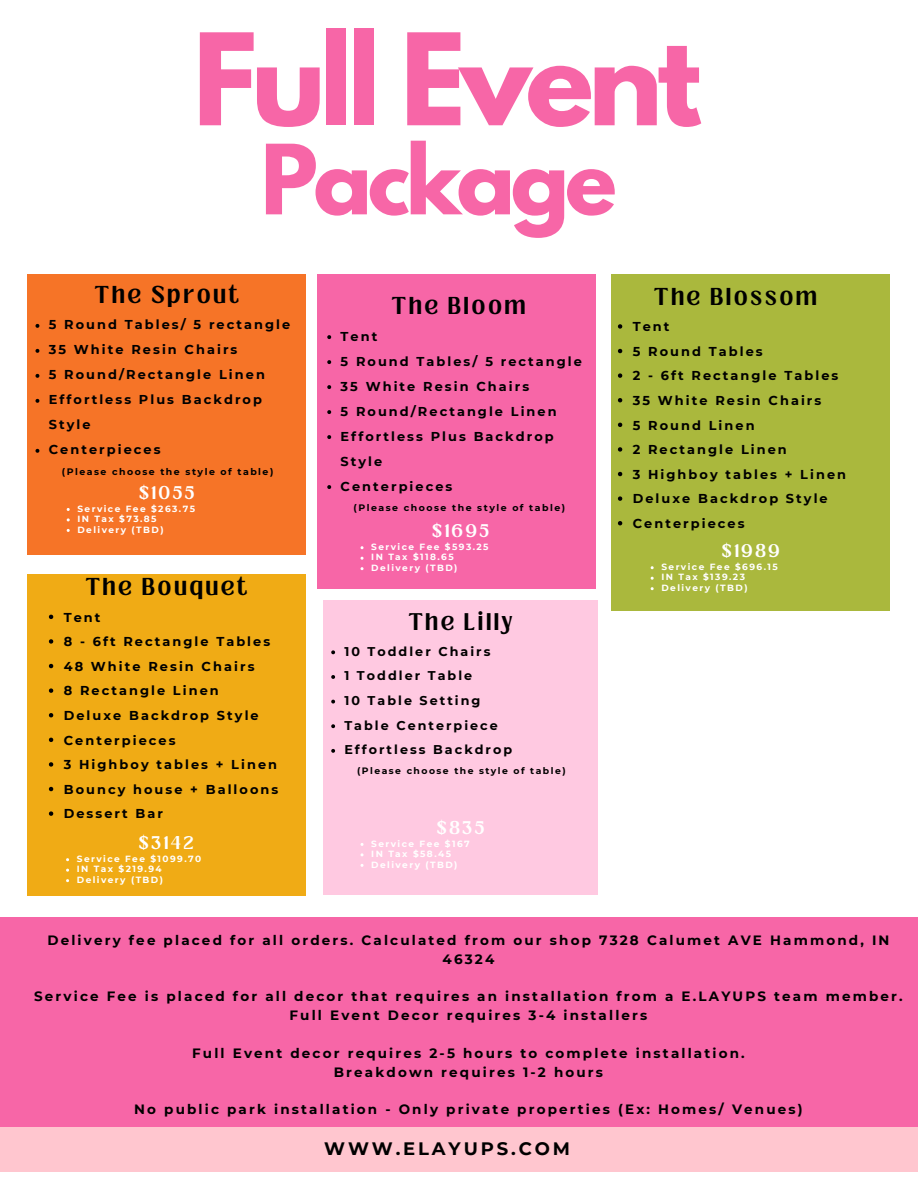
<style>
.page{position:relative;width:918px;height:1188px;background:#fff}
.page>*{position:absolute;margin:0;border:0;box-sizing:border-box;transform-origin:0 0}
.t1{font:700 112.65px "League Spartan";letter-spacing:-.05em;color:#f766a7}
.t2{font:700 85.65px "League Spartan";letter-spacing:-.05em;color:#f766a7}
.t3{font:700 18.75px "Loubag";letter-spacing:.16em;color:#000}
.t4{font:700 18.45px "Loubag";letter-spacing:.16em;color:#000}
.t5{font:700 18px "Montserrat";letter-spacing:.16em;color:#000}
.t6{font:700 13.95px "Loubag";letter-spacing:.16em;color:#fff}
.t7{font:700 13.5px/19.2px "Montserrat";letter-spacing:.16em;color:#000;text-align:center}
.t8{font:700 12.9px/25px "Montserrat";letter-spacing:.16em;color:#000}
.t9{font:700 12.75px "Montserrat";letter-spacing:.16em;color:#000}
.t10{font:700 9.3px "Montserrat";letter-spacing:.16em;color:#000}
.t11{font:700 9px "Montserrat";letter-spacing:.16em;color:#fff}
</style>
<div class="page">
<div style="left:0;top:918px;width:918px;height:209px;background:#f766a7"></div>
<div style="left:0;top:1127px;width:918px;height:45px;background:#ffc6cf"></div>
<div style="left:27px;top:274px;width:279px;height:281px;background:#f67427"></div>
<svg style="left:36px;top:324px;width:3px;height:4px"></svg>
<svg style="left:36px;top:349px;width:3px;height:4px"></svg>
<svg style="left:36px;top:374px;width:3px;height:4px"></svg>
<svg style="left:36px;top:399px;width:3px;height:4px"></svg>
<svg style="left:36px;top:449px;width:3px;height:4px"></svg>
<div style="left:611px;top:274px;width:279px;height:337px;background:#aab83d"></div>
<svg style="left:618px;top:324px;width:4px;height:5px"></svg>
<svg style="left:618px;top:349px;width:4px;height:4px"></svg>
<svg style="left:618px;top:373px;width:4px;height:5px"></svg>
<svg style="left:618px;top:398px;width:4px;height:4px"></svg>
<svg style="left:618px;top:423px;width:4px;height:4px"></svg>
<svg style="left:618px;top:447px;width:4px;height:5px"></svg>
<svg style="left:618px;top:472px;width:4px;height:4px"></svg>
<svg style="left:618px;top:496px;width:4px;height:5px"></svg>
<svg style="left:618px;top:521px;width:4px;height:4px"></svg>
<div style="left:27px;top:574px;width:279px;height:321px;background:#f0ab15"></div>
<svg style="left:49px;top:615px;width:4px;height:4px"></svg>
<svg style="left:49px;top:639px;width:4px;height:5px"></svg>
<svg style="left:49px;top:664px;width:4px;height:4px"></svg>
<svg style="left:49px;top:688px;width:4px;height:5px"></svg>
<svg style="left:49px;top:713px;width:4px;height:4px"></svg>
<svg style="left:49px;top:738px;width:4px;height:4px"></svg>
<svg style="left:49px;top:762px;width:4px;height:5px"></svg>
<svg style="left:49px;top:787px;width:4px;height:4px"></svg>
<svg style="left:49px;top:811px;width:4px;height:5px"></svg>
<div style="left:317px;top:274px;width:279px;height:315px;background:#f766a7"></div>
<svg style="left:327px;top:335px;width:4px;height:4px"></svg>
<svg style="left:327px;top:360px;width:4px;height:4px"></svg>
<svg style="left:327px;top:385px;width:4px;height:4px"></svg>
<svg style="left:327px;top:410px;width:4px;height:4px"></svg>
<svg style="left:327px;top:435px;width:4px;height:4px"></svg>
<svg style="left:327px;top:485px;width:4px;height:4px"></svg>
<div style="left:323px;top:601px;width:274px;height:294px;background:#ffc9e1"></div>
<svg style="left:331px;top:650px;width:4px;height:4px"></svg>
<svg style="left:331px;top:675px;width:4px;height:4px"></svg>
<svg style="left:331px;top:700px;width:4px;height:4px"></svg>
<svg style="left:331px;top:724px;width:4px;height:4px"></svg>
<svg style="left:331px;top:749px;width:4px;height:4px"></svg>
<h1 class="t1" style="left:193px;top:24px;width:510px">Full Event</h1>
<h5 class="t2" style="left:261px;top:137px;width:357px">Package</h5>
<p class="t3" style="left:95px;top:279px;width:145px">The Sprout</p>
<p class="t8" style="left:49px;top:312px;width:243px">5 Round Tables/ 5 rectangle</p>
<p class="t8" style="left:49px;top:337px;width:190px">35 White Resin Chairs</p>
<h4 class="t8" style="left:49px;top:362px;width:218px">5 Round/Rectangle Linen</h4>
<p class="t8" style="left:49px;top:387px;width:215px">Effortless Plus Backdrop<br>Style</p>
<p class="t8" style="left:49px;top:437px;width:113px">Centerpieces</p>
<p class="t10" style="left:62px;top:466px;width:213px">(Please choose the style of table)</p>
<p class="t3" style="left:392px;top:291px;width:135px">The Bloom</p>
<h4 class="t8" style="left:341px;top:323px;width:38px">Tent</h4>
<p class="t8" style="left:341px;top:348px;width:243px">5 Round Tables/ 5 rectangle</p>
<p class="t8" style="left:341px;top:373px;width:190px">35 White Resin Chairs</p>
<p class="t8" style="left:341px;top:398px;width:218px">5 Round/Rectangle Linen</p>
<p class="t8" style="left:341px;top:423px;width:215px">Effortless Plus Backdrop<br>Style</p>
<p class="t8" style="left:341px;top:473px;width:113px">Centerpieces</p>
<p class="t10" style="left:354px;top:502px;width:213px">(Please choose the style of table)</p>
<p class="t6" style="left:139px;top:482px;width:57px">$1055</p>
<h5 class="t11" style="left:77px;top:503px;width:119px">Service Fee $263.75</h5>
<p class="t11" style="left:77px;top:513px;width:81px">IN Tax $73.85</p>
<p class="t11" style="left:77px;top:524px;width:88px">Delivery (TBD)</p>
<p class="t6" style="left:432px;top:520px;width:58px">$1695</p>
<h4 class="t11" style="left:371px;top:541px;width:119px">Service Fee $593.25</h4>
<p class="t11" style="left:371px;top:552px;width:84px">IN Tax $118.65</p>
<p class="t11" style="left:371px;top:562px;width:88px">Delivery (TBD)</p>
<p class="t3" style="left:86px;top:572px;width:163px">The Bouquet</p>
<p class="t8" style="left:64px;top:605px;width:38px">Tent</p>
<p class="t8" style="left:64px;top:629px;width:208px">8 - 6ft Rectangle Tables</p>
<h5 class="t8" style="left:64px;top:654px;width:192px">48 White Resin Chairs</h5>
<p class="t8" style="left:64px;top:678px;width:157px">8 Rectangle Linen</p>
<p class="t8" style="left:64px;top:703px;width:196px">Deluxe Backdrop Style</p>
<p class="t8" style="left:64px;top:728px;width:113px">Centerpieces</p>
<h5 class="t8" style="left:64px;top:752px;width:215px">3 Highboy tables + Linen</h5>
<p class="t8" style="left:64px;top:777px;width:216px">Bouncy house + Balloons</p>
<p class="t8" style="left:64px;top:801px;width:101px">Dessert Bar</p>
<p class="t6" style="left:139px;top:832px;width:56px">$3142</p>
<p class="t11" style="left:77px;top:853px;width:126px">Service Fee $1099.70</p>
<p class="t11" style="left:77px;top:864px;width:86px">IN Tax $219.94</p>
<h5 class="t11" style="left:77px;top:874px;width:88px">Delivery (TBD)</h5>
<p class="t4" style="left:409px;top:607px;width:105px">The Lilly</p>
<h4 class="t9" style="left:344px;top:643px;width:148px">10 Toddler Chairs</h4>
<p class="t9" style="left:344px;top:668px;width:129px">1 Toddler Table</p>
<p class="t9" style="left:344px;top:693px;width:138px">10 Table Setting</p>
<p class="t9" style="left:344px;top:717px;width:155px">Table Centerpiece</p>
<p class="t9" style="left:344px;top:742px;width:169px">Effortless Backdrop</p>
<p class="t10" style="left:357px;top:765px;width:210px">(Please choose the style of table)</p>
<h5 class="t6" style="left:437px;top:817px;width:49px">$835</h5>
<h5 class="t11" style="left:371px;top:838px;width:100px">Service Fee $167</h5>
<h5 class="t11" style="left:371px;top:848px;width:81px">IN Tax $58.45</h5>
<h3 class="t11" style="left:371px;top:859px;width:88px">Delivery (TBD)</h3>
<p class="t3" style="left:654px;top:281px;width:164px">The Blossom</p>
<p class="t8" style="left:633px;top:314px;width:38px">Tent</p>
<p class="t8" style="left:633px;top:339px;width:131px">5 Round Tables</p>
<h4 class="t8" style="left:633px;top:363px;width:207px">2 - 6ft Rectangle Tables</h4>
<p class="t8" style="left:633px;top:388px;width:190px">35 White Resin Chairs</p>
<p class="t8" style="left:633px;top:413px;width:123px">5 Round Linen</p>
<p class="t8" style="left:633px;top:437px;width:156px">2 Rectangle Linen</p>
<p class="t8" style="left:633px;top:462px;width:215px">3 Highboy tables + Linen</p>
<p class="t8" style="left:633px;top:486px;width:196px">Deluxe Backdrop Style</p>
<p class="t8" style="left:633px;top:511px;width:113px">Centerpieces</p>
<p class="t6" style="left:722px;top:540px;width:59px">$1989</p>
<p class="t11" style="left:661px;top:561px;width:118px">Service Fee $696.15</p>
<p class="t11" style="left:661px;top:572px;width:85px">IN Tax $139.23</p>
<p class="t11" style="left:661px;top:582px;width:88px">Delivery (TBD)</p>
<p class="t7" style="left:47px;top:931px;width:844px">Delivery fee placed for all orders. Calculated from our shop 7328 Calumet AVE Hammond, IN<br>46324</p>
<h5 class="t7" style="left:34px;top:987px;width:870px">Service Fee is placed for all decor that requires an installation from a E.LAYUPS team member.<br>Full Event Decor requires 3-4 installers</h5>
<p class="t7" style="left:192px;top:1043px;width:554px">Full Event decor requires 2-5 hours to complete installation.<br>Breakdown requires 1-2 hours</p>
<p class="t7" style="left:134px;top:1099px;width:670px">No public park installation - Only private properties (Ex: Homes/ Venues)</p>
<h2 class="t5" style="left:324px;top:1137px;width:247px">WWW.ELAYUPS.COM</h2>
</div>
